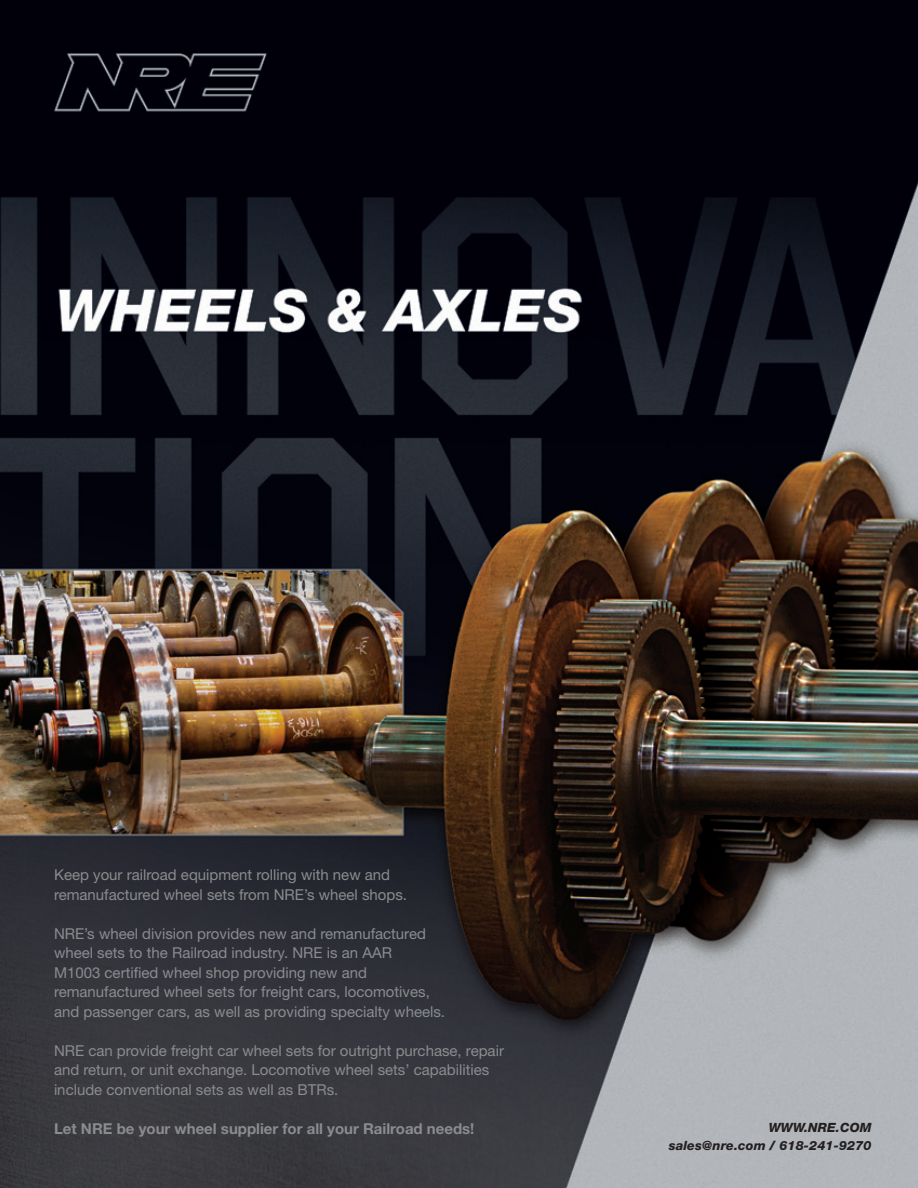
<style>
.page{position:relative;width:918px;height:1188px;background:#fff}
.page>*{position:absolute;margin:0;border:0;box-sizing:border-box;transform-origin:0 0}
.t1{font:15px/19.5px "Helvetica Neue LT Std";color:#8a8c8f}
.t2{font:700 15px "Helvetica Neue LT Std";color:#8a8c8f}
.t3{font:italic 800 12.75px/18px "Helvetica Neue LT Std";letter-spacing:.01em;color:#231f20;text-align:right}
</style>
<div class="page">
<img style="left:0;top:0;width:918px;height:1188px">
<svg style="left:442px;top:542px;width:224px;height:468px;background:#3a271a"></svg>
<p class="t1" style="left:54px;top:865px;width:355px">Keep your railroad equipment rolling with new and remanufactured wheel sets from NRE’s wheel shops.</p>
<p class="t1" style="left:54px;top:923px;width:393px">NRE’s wheel division provides new and remanufactured wheel sets to the Railroad industry. NRE is an AAR<br>M1003 certified wheel shop providing new and remanufactured wheel sets for freight cars, locomotives, and passenger cars, as well as providing specialty wheels.</p>
<p class="t1" style="left:54px;top:1040px;width:452px">NRE can provide freight car wheel sets for outright purchase, repair and return, or unit exchange. Locomotive wheel sets’ capabilities include conventional sets as well as BTRs.</p>
<p class="t2" style="left:54px;top:1119px;width:422px">Let NRE be your wheel supplier for all your Railroad needs!</p>
<p class="t3" style="left:669px;top:1119px;width:204px">www.nre.com<br>sales@nre.com / 618-241-9270</p>
</div>
